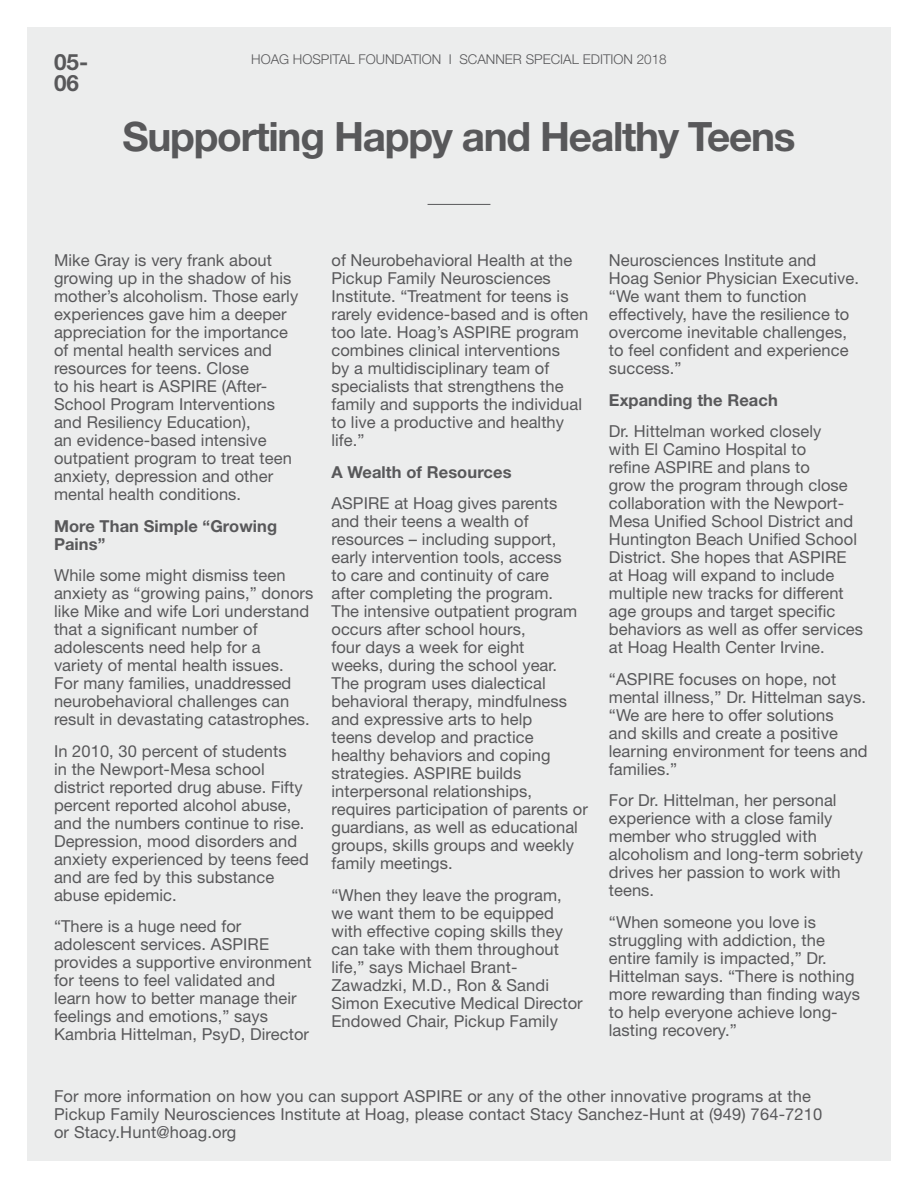
<style>
.page{position:relative;width:918px;height:1188px;background:#fff}
.page>*{position:absolute;margin:0;border:0;box-sizing:border-box;transform-origin:0 0}
.t1{font:700 40.5px "Helvetica Neue LT Std";letter-spacing:-.03em;color:#58585a}
.t2{font:700 22.5px/21px "Helvetica Neue LT Std";color:#58585a}
.t3{font:16.5px/18px "Helvetica Neue LT Std";letter-spacing:.005em;color:#58585a}
.t4{font:700 16.5px/18px "Helvetica Neue LT Std";letter-spacing:.005em;color:#58585a}
.t5{font:300 13.5px "Helvetica Neue LT Std";color:#58585a}
</style>
<div class="page">
<div style="left:27px;top:27px;width:864px;height:1134px;background:#eceded"></div>
<hr style="left:428px;top:204px;width:62px;height:1px;background:#58585a">
<h2 class="t2" style="left:54px;top:51px;width:36px">05-<br>06</h2>
<p class="t5" style="left:251px;top:51px;width:417px">HOAG HOSPITAL FOUNDATION I SCANNER SPECIAL EDITION 2018</p>
<h1 class="t1" style="left:122px;top:112px;width:675px">Supporting Happy and Healthy Teens</h1>
<p class="t3" style="left:54px;top:251px;width:246px">Mike Gray is very frank about growing up in the shadow of his mother’s alcoholism. Those early experiences gave him a deeper appreciation for the importance of mental health services and resources for teens. Close<br>to his heart is ASPIRE (After-<br>School Program Interventions and Resiliency Education),<br>an evidence-based intensive outpatient program to treat teen anxiety, depression and other mental health conditions.</p>
<p class="t4" style="left:54px;top:516px;width:225px">More Than Simple “Growing<br>Pains”</p>
<p class="t3" style="left:54px;top:566px;width:261px">While some might dismiss teen anxiety as “growing pains,” donors like Mike and wife Lori understand that a significant number of adolescents need help for a variety of mental health issues.<br>For many families, unaddressed neurobehavioral challenges can result in devastating catastrophes.</p>
<p class="t3" style="left:54px;top:741px;width:257px">In 2010, 30 percent of students<br>in the Newport-Mesa school district reported drug abuse. Fifty percent reported alcohol abuse, and the numbers continue to rise.<br>Depression, mood disorders and anxiety experienced by teens feed and are fed by this substance abuse epidemic.</p>
<p class="t3" style="left:54px;top:917px;width:259px">“There is a huge need for adolescent services. ASPIRE provides a supportive environment for teens to feel validated and learn how to better manage their feelings and emotions,” says<br>Kambria Hittelman, PsyD, Director</p>
<p class="t3" style="left:331px;top:251px;width:258px">of Neurobehavioral Health at the<br>Pickup Family Neurosciences<br>Institute. “Treatment for teens is rarely evidence-based and is often too late. Hoag’s ASPIRE program combines clinical interventions<br>by a multidisciplinary team of specialists that strengthens the family and supports the individual to live a productive and healthy life.”</p>
<p class="t4" style="left:331px;top:462px;width:182px">A Wealth of Resources</p>
<p class="t3" style="left:331px;top:494px;width:258px">ASPIRE at Hoag gives parents and their teens a wealth of resources – including support, early intervention tools, access<br>to care and continuity of care<br>after completing the program.<br>The intensive outpatient program occurs after school hours,<br>four days a week for eight<br>weeks, during the school year.<br>The program uses dialectical behavioral therapy, mindfulness and expressive arts to help<br>teens develop and practice healthy behaviors and coping strategies. ASPIRE builds interpersonal relationships, requires participation of parents or guardians, as well as educational groups, skills groups and weekly family meetings.</p>
<p class="t3" style="left:331px;top:886px;width:253px">“When they leave the program, we want them to be equipped with effective coping skills they can take with them throughout life,” says Michael Brant-<br>Zawadzki, M.D., Ron &amp; Sandi<br>Simon Executive Medical Director<br>Endowed Chair, Pickup Family</p>
<p class="t3" style="left:609px;top:251px;width:252px">Neurosciences Institute and<br>Hoag Senior Physician Executive. “We want them to function effectively, have the resilience to overcome inevitable challenges, to feel confident and experience success.”</p>
<p class="t4" style="left:609px;top:390px;width:170px">Expanding the Reach</p>
<p class="t3" style="left:609px;top:422px;width:256px">Dr. Hittelman worked closely<br>with El Camino Hospital to<br>refine ASPIRE and plans to<br>grow the program through close collaboration with the Newport-<br>Mesa Unified School District and<br>Huntington Beach Unified School<br>District. She hopes that ASPIRE at Hoag will expand to include multiple new tracks for different age groups and target specific behaviors as well as offer services at Hoag Health Center Irvine.</p>
<p class="t3" style="left:609px;top:670px;width:260px">“ASPIRE focuses on hope, not mental illness,” Dr. Hittelman says. “We are here to offer solutions<br>and skills and create a positive learning environment for teens and families.”</p>
<p class="t3" style="left:609px;top:791px;width:256px">For Dr. Hittelman, her personal experience with a close family member who struggled with alcoholism and long-term sobriety drives her passion to work with teens.</p>
<p class="t3" style="left:609px;top:913px;width:253px">“When someone you love is struggling with addiction, the entire family is impacted,” Dr.<br>Hittelman says. “There is nothing more rewarding than finding ways to help everyone achieve long&shy;lasting recovery.”</p>
<p class="t3" style="left:54px;top:1087px;width:770px">For more information on how you can support ASPIRE or any of the other innovative programs at the<br>Pickup Family Neurosciences Institute at Hoag, please contact Stacy Sanchez-Hunt at (949) 764-7210 or Stacy.Hunt@hoag.org</p>
</div>
